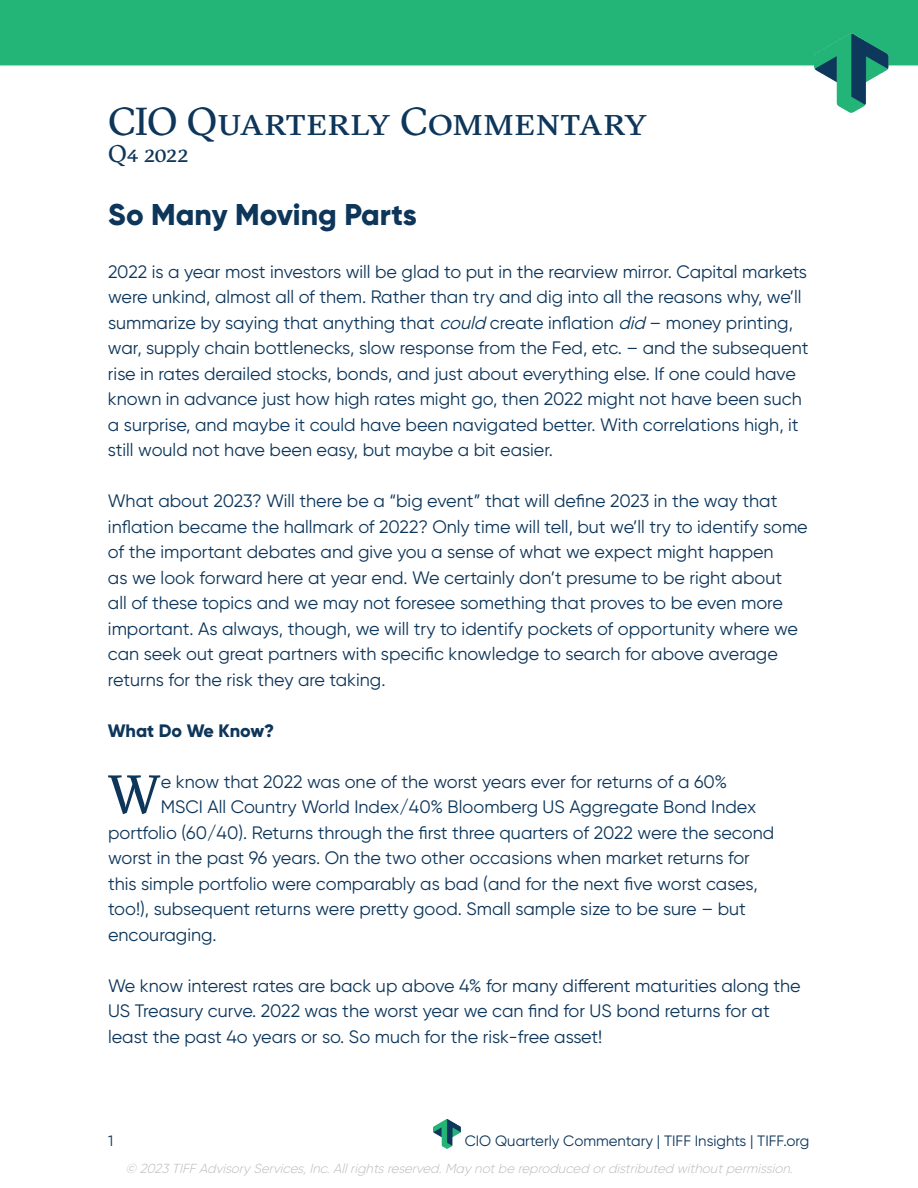
<style>
.page{position:relative;width:918px;height:1188px;background:#fff}
.page>*{position:absolute;margin:0;border:0;box-sizing:border-box;transform-origin:0 0}
.t1{font:54.3px "GT Sectra";color:#0d365a}
.t2{font:39px "GT Sectra";color:#0d365a}
.t3{font:800 30px "Gilroy";color:#0d365a}
.t4{font:24px "GT Sectra";letter-spacing:-.02em;color:#0d365a}
.t5{font:18px/25.5px "Gilroy";color:#0d365a}
.t6{font:800 18px "Gilroy";color:#0d365a}
.t7{font:15px "Gilroy";color:#0d365a}
.t8{font:italic 300 13.2px "Gilroy";color:#bcbdc0}
.s1{font-style:italic}
</style>
<div class="page">
<img style="left:434px;top:1119px;width:27px;height:30px">
<div style="left:0;top:0;width:918px;height:67px;background:#23b477"></div>
<img style="left:815px;top:33px;width:74px;height:80px">
<h2 class="t2" style="left:108px;top:99px;width:541px">CIO Quarterly Commentary</h2>
<h3 class="t4" style="left:108px;top:140px;width:82px">Q4 2022</h3>
<h3 class="t3" style="left:108px;top:195px;width:310px">So Many Moving Parts</h3>
<p class="t5" style="left:108px;top:259px;width:702px">2022 is a year most investors will be glad to put in the rearview mirror. Capital markets were unkind, almost all of them. Rather than try and dig into all the reasons why, we’ll summarize by saying that anything that <span class="s1">could</span> create inflation <span class="s1">did</span> – money printing, war, supply chain bottlenecks, slow response from the Fed, etc. – and the subsequent rise in rates derailed stocks, bonds, and just about everything else. If one could have known in advance just how high rates might go, then 2022 might not have been such a surprise, and maybe it could have been navigated better. With correlations high, it still would not have been easy, but maybe a bit easier.</p>
<p class="t5" style="left:108px;top:488px;width:701px">What about 2023? Will there be a “big event” that will define 2023 in the way that inflation became the hallmark of 2022? Only time will tell, but we’ll try to identify some of the important debates and give you a sense of what we expect might happen<br>as we look forward here at year end. We certainly don’t presume to be right about<br>all of these topics and we may not foresee something that proves to be even more important. As always, though, we will try to identify pockets of opportunity where we can seek out great partners with specific knowledge to search for above average returns for the risk they are taking.</p>
<p class="t6" style="left:108px;top:719px;width:168px">What Do We Know?</p>
<h1 class="t1" style="left:107px;top:763px;width:55px">W</h1>
<p class="t5" style="left:161px;top:769px;width:568px">e know that 2022 was one of the worst years ever for returns of a 60%</p>
<p class="t5" style="left:161px;top:794px;width:597px">MSCI All Country World Index/40% Bloomberg US Aggregate Bond Index</p>
<p class="t5" style="left:108px;top:820px;width:668px">portfolio (60/40). Returns through the first three quarters of 2022 were the second</p>
<p class="t5" style="left:108px;top:845px;width:643px">worst in the past 96 years. On the two other occasions when market returns for</p>
<p class="t5" style="left:108px;top:871px;width:651px">this simple portfolio were comparably as bad (and for the next five worst cases,</p>
<p class="t5" style="left:108px;top:896px;width:639px">too!), subsequent returns were pretty good. Small sample size to be sure – but</p>
<p class="t5" style="left:108px;top:922px;width:110px">encouraging.</p>
<p class="t5" style="left:108px;top:973px;width:694px">We know interest rates are back up above 4% for many different maturities along the<br>US Treasury curve. 2022 was the worst year we can find for US bond returns for at least the past 4o years or so. So much for the risk-free asset!</p>
<p class="t7" style="left:108px;top:1132px;width:7px">1</p>
<p class="t7" style="left:465px;top:1132px;width:346px">CIO Quarterly Commentary | TIFF Insights | TIFF.org</p>
<p class="t8" style="left:125px;top:1160px;width:672px">© 2023 TIFF AdvisoryServices,Inc.Allrightsreserved.Maynotbe reproduced ordistributed withoutpermission.</p>
</div>
